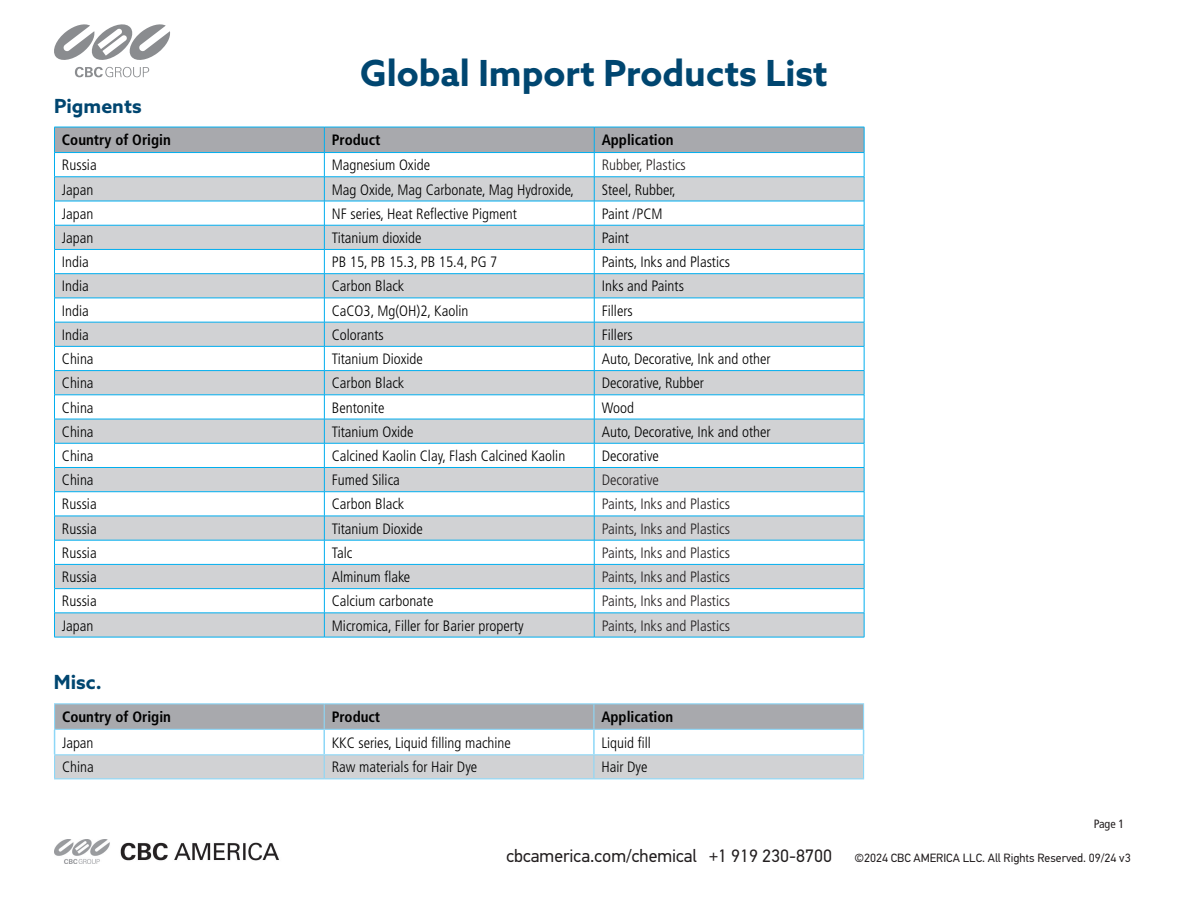
<style>
.page{position:relative;width:1188px;height:918px;background:#fff}
.page>*{position:absolute;margin:0;border:0;box-sizing:border-box;transform-origin:0 0}
.t1{font:700 36px "Azo Sans";color:#004670}
.t2{font:700 19.5px "Azo Sans";color:#004670}
.t3{font:18px "PF Din Text Pro";color:#231f20}
.t4{font:300 condensed 15px "Frutiger";color:#000}
.t5{font:300 condensed 15px "Frutiger";color:#231f20}
.t6{font:700 condensed 15px "Frutiger";color:#000}
.t7{font:12px "PF Din Text Pro";color:#231f20}
.t8{font:condensed 12px "Frutiger LT Std";color:#231f20}
</style>
<div class="page">
<svg style="left:54px;top:24px;width:116px;height:53px"></svg>
<img style="left:54px;top:839px;width:225px;height:25px">
<svg style="left:54px;top:127px;width:811px;height:510px"></svg>
<hr style="left:54px;top:637px;width:270px;height:1px;background:#00aeef">
<hr style="left:324px;top:637px;width:270px;height:1px;background:#00aeef">
<hr style="left:594px;top:637px;width:270px;height:1px;background:#00aeef">
<hr style="left:54px;top:703px;width:270px;height:1px;background:#8dd7f7">
<hr style="left:324px;top:703px;width:270px;height:1px;background:#8dd7f7">
<hr style="left:594px;top:703px;width:270px;height:1px;background:#8dd7f7">
<svg style="left:54px;top:704px;width:810px;height:75px"></svg>
<p class="t1" style="left:360px;top:50px;width:469px">Global Import Products List</p>
<p class="t2" style="left:54px;top:93px;width:89px">Pigments</p>
<p class="t6" style="left:62px;top:131px;width:110px">Country of Origin</p>
<p class="t6" style="left:332px;top:131px;width:50px">Product</p>
<p class="t6" style="left:602px;top:131px;width:73px">Application</p>
<p class="t4" style="left:62px;top:157px;width:36px">Russia</p>
<p class="t4" style="left:332px;top:157px;width:100px">Magnesium Oxide</p>
<p class="t5" style="left:602px;top:157px;width:86px">Rubber, Plastics</p>
<p class="t4" style="left:62px;top:181px;width:33px">Japan</p>
<p class="t4" style="left:332px;top:181px;width:244px">Mag Oxide, Mag Carbonate, Mag Hydroxide,</p>
<p class="t4" style="left:602px;top:181px;width:76px">Steel, Rubber,</p>
<p class="t4" style="left:62px;top:205px;width:33px">Japan</p>
<p class="t4" style="left:332px;top:205px;width:187px">NF series, Heat Reflective Pigment</p>
<p class="t4" style="left:602px;top:205px;width:62px">Paint /PCM</p>
<p class="t4" style="left:62px;top:229px;width:33px">Japan</p>
<p class="t4" style="left:332px;top:229px;width:91px">Titanium dioxide</p>
<p class="t4" style="left:602px;top:229px;width:29px">Paint</p>
<p class="t4" style="left:62px;top:253px;width:28px">India</p>
<p class="t4" style="left:332px;top:253px;width:167px">PB 15, PB 15.3, PB 15.4, PG 7</p>
<p class="t4" style="left:602px;top:253px;width:130px">Paints, Inks and Plastics</p>
<p class="t4" style="left:62px;top:278px;width:28px">India</p>
<p class="t4" style="left:332px;top:278px;width:74px">Carbon Black</p>
<p class="t4" style="left:602px;top:278px;width:84px">Inks and Paints</p>
<p class="t4" style="left:62px;top:302px;width:28px">India</p>
<p class="t4" style="left:332px;top:302px;width:138px">CaCO3, Mg(OH)2, Kaolin</p>
<p class="t4" style="left:602px;top:302px;width:33px">Fillers</p>
<p class="t4" style="left:62px;top:326px;width:28px">India</p>
<p class="t4" style="left:332px;top:326px;width:53px">Colorants</p>
<p class="t4" style="left:602px;top:326px;width:33px">Fillers</p>
<p class="t4" style="left:62px;top:350px;width:33px">China</p>
<p class="t4" style="left:332px;top:350px;width:93px">Titanium Dioxide</p>
<p class="t4" style="left:602px;top:350px;width:170px">Auto, Decorative, Ink and other</p>
<p class="t4" style="left:62px;top:375px;width:33px">China</p>
<p class="t4" style="left:332px;top:375px;width:74px">Carbon Black</p>
<p class="t4" style="left:602px;top:375px;width:104px">Decorative, Rubber</p>
<p class="t4" style="left:62px;top:399px;width:33px">China</p>
<p class="t4" style="left:332px;top:399px;width:54px">Bentonite</p>
<p class="t4" style="left:602px;top:399px;width:34px">Wood</p>
<p class="t4" style="left:62px;top:423px;width:33px">China</p>
<p class="t4" style="left:332px;top:423px;width:83px">Titanium Oxide</p>
<p class="t4" style="left:602px;top:423px;width:170px">Auto, Decorative, Ink and other</p>
<p class="t4" style="left:62px;top:447px;width:33px">China</p>
<p class="t4" style="left:332px;top:447px;width:235px">Calcined Kaolin Clay, Flash Calcined Kaolin</p>
<p class="t4" style="left:602px;top:447px;width:59px">Decorative</p>
<p class="t4" style="left:62px;top:472px;width:33px">China</p>
<p class="t4" style="left:332px;top:472px;width:70px">Fumed Silica</p>
<p class="t5" style="left:602px;top:472px;width:59px">Decorative</p>
<p class="t4" style="left:62px;top:496px;width:36px">Russia</p>
<p class="t4" style="left:332px;top:496px;width:74px">Carbon Black</p>
<p class="t5" style="left:602px;top:496px;width:130px">Paints, Inks and Plastics</p>
<p class="t4" style="left:62px;top:520px;width:36px">Russia</p>
<p class="t4" style="left:332px;top:520px;width:93px">Titanium Dioxide</p>
<p class="t5" style="left:602px;top:520px;width:130px">Paints, Inks and Plastics</p>
<p class="t4" style="left:62px;top:544px;width:36px">Russia</p>
<p class="t4" style="left:332px;top:544px;width:22px">Talc</p>
<p class="t5" style="left:602px;top:544px;width:130px">Paints, Inks and Plastics</p>
<p class="t4" style="left:62px;top:568px;width:36px">Russia</p>
<p class="t4" style="left:332px;top:568px;width:80px">Alminum flake</p>
<p class="t5" style="left:602px;top:568px;width:130px">Paints, Inks and Plastics</p>
<p class="t4" style="left:62px;top:593px;width:36px">Russia</p>
<p class="t4" style="left:332px;top:593px;width:103px">Calcium carbonate</p>
<p class="t5" style="left:602px;top:593px;width:130px">Paints, Inks and Plastics</p>
<p class="t4" style="left:62px;top:617px;width:33px">Japan</p>
<p class="t4" style="left:332px;top:617px;width:193px">Micromica, Filler for Barier property</p>
<p class="t5" style="left:602px;top:617px;width:130px">Paints, Inks and Plastics</p>
<p class="t2" style="left:54px;top:669px;width:49px">Misc.</p>
<p class="t6" style="left:62px;top:708px;width:110px">Country of Origin</p>
<p class="t6" style="left:332px;top:708px;width:50px">Product</p>
<p class="t6" style="left:601px;top:708px;width:73px">Application</p>
<p class="t4" style="left:62px;top:734px;width:33px">Japan</p>
<p class="t4" style="left:332px;top:734px;width:181px">KKC series, Liquid filling machine</p>
<p class="t4" style="left:601px;top:734px;width:51px">Liquid fill</p>
<p class="t4" style="left:62px;top:759px;width:33px">China</p>
<p class="t4" style="left:332px;top:759px;width:147px">Raw materials for Hair Dye</p>
<p class="t4" style="left:601px;top:759px;width:48px">Hair Dye</p>
<p class="t3" style="left:507px;top:845px;width:327px">cbcamerica.com/chemical +1 919 230-8700</p>
<p class="t8" style="left:1094px;top:817px;width:32px">Page 1</p>
<p class="t7" style="left:854px;top:851px;width:278px">©2024 CBC AMERICA LLC. All Rights Reserved. 09/24 v3</p>
</div>
